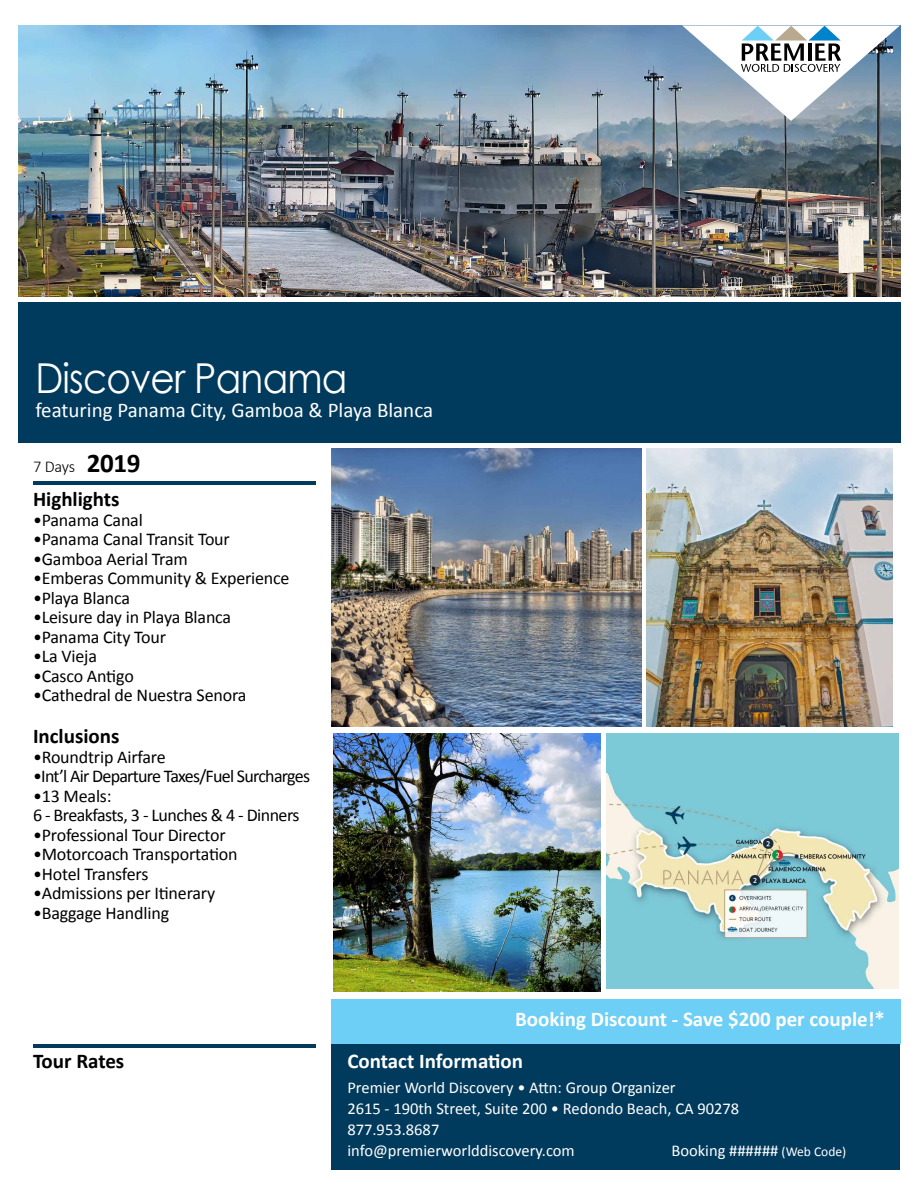
<style>
.page{position:relative;width:918px;height:1188px;background:#fff}
.page>*{position:absolute;margin:0;border:0;box-sizing:border-box;transform-origin:0 0}
.t1{font:41.25px "Century Gothic";letter-spacing:-.02em;color:#fff;scale:.91 1}
.t2{font:700 21px "Calibri";color:#fff}
.t3{font:21px "Calibri";color:#fff}
.t4{font:700 21px "Calibri";color:#000}
.t5{font:18px "Calibri";letter-spacing:-.01em;color:#000}
.t6{font:18px/19.5px "Calibri";letter-spacing:-.03em;color:#000}
.t7{font:18px "Calibri";letter-spacing:-.04em;color:#000}
.t8{font:16.5px/21px "Calibri";color:#fff}
.t9{font:300 16.5px "Calibri";color:#000}
.s1{font-weight:700;font-size:27px}
.s2{font-size:13.5px}
</style>
<div class="page">
<img style="left:18px;top:26px;width:883px;height:271px">
<img style="left:607px;top:734px;width:291px;height:255px">
<img style="left:646px;top:448px;width:246px;height:279px">
<img style="left:333px;top:734px;width:268px;height:257px">
<img style="left:331px;top:448px;width:310px;height:279px">
<div style="left:331px;top:1044px;width:569px;height:126px;background:#003a5c"></div>
<div style="left:331px;top:1000px;width:570px;height:44px;background:#6dcff6"></div>
<hr style="left:33px;top:481px;width:283px;height:4px;background:#003a5c">
<div style="left:18px;top:301px;width:883px;height:144px;background:#003a5c"></div>
<hr style="left:0;top:443px;width:918px;height:4px;background:#fff">
<div style="left:0;top:297px;width:918px;height:5px;background:#fff"></div>
<hr style="left:33px;top:1044px;width:283px;height:4px;background:#003a5c">
<svg style="left:682px;top:26px;width:218px;height:95px"></svg>
<h1 class="t1" style="left:35px;top:349px;width:345px">Discover Panama</h1>
<p class="t3" style="left:35px;top:397px;width:399px">featuring Panama City, Gamboa &amp; Playa Blanca</p>
<p class="t9" style="left:33px;top:456px;width:109px">7 Days <span class="s1">2019</span></p>
<p class="t4" style="left:33px;top:486px;width:88px">Highlights</p>
<p class="t5" style="left:33px;top:508px;width:111px">•Panama Canal</p>
<p class="t5" style="left:33px;top:528px;width:198px">•Panama Canal Transit Tour</p>
<p class="t5" style="left:33px;top:547px;width:156px">•Gamboa Aerial Tram</p>
<p class="t5" style="left:33px;top:567px;width:258px">•Emberas Community &amp; Experience</p>
<p class="t5" style="left:33px;top:586px;width:99px">•Playa Blanca</p>
<p class="t5" style="left:33px;top:606px;width:200px">•Leisure day in Playa Blanca</p>
<p class="t5" style="left:33px;top:625px;width:135px">•Panama City Tour</p>
<p class="t5" style="left:33px;top:645px;width:65px">•La Vieja</p>
<p class="t5" style="left:33px;top:664px;width:102px">•Casco Antigo</p>
<p class="t5" style="left:33px;top:684px;width:215px">•Cathedral de Nuestra Senora</p>
<p class="t4" style="left:33px;top:723px;width:88px">Inclusions</p>
<p class="t5" style="left:33px;top:745px;width:134px">•Roundtrip Airfare</p>
<p class="t7" style="left:33px;top:765px;width:279px">•Int’l Air Departure Taxes/Fuel Surcharges</p>
<p class="t6" style="left:33px;top:786px;width:268px">•13 Meals:<br>6 - Breakfasts, 3 - Lunches &amp; 4 - Dinners</p>
<p class="t5" style="left:33px;top:823px;width:194px">•Professional Tour Director</p>
<p class="t5" style="left:33px;top:843px;width:206px">•Motorcoach Transportation</p>
<p class="t5" style="left:33px;top:862px;width:117px">•Hotel Transfers</p>
<p class="t5" style="left:33px;top:882px;width:184px">•Admissions per Itinerary</p>
<p class="t5" style="left:33px;top:901px;width:138px">•Baggage Handling</p>
<p class="t2" style="left:515px;top:1005px;width:371px">Booking Discount - Save $200 per couple!*</p>
<p class="t4" style="left:33px;top:1048px;width:93px">Tour Rates</p>
<p class="t2" style="left:347px;top:1048px;width:177px">Contact Information</p>
<p class="t8" style="left:347px;top:1077px;width:393px">Premier World Discovery • Attn: Group Organizer<br>2615 - 190th Street, Suite 200 • Redondo Beach, CA 90278<br>877.953.8687<br>info@premierworlddiscovery.com</p>
<p class="t8" style="left:671px;top:1140px;width:176px">Booking ###### <span class="s2">(Web Code)</span></p>
</div>
